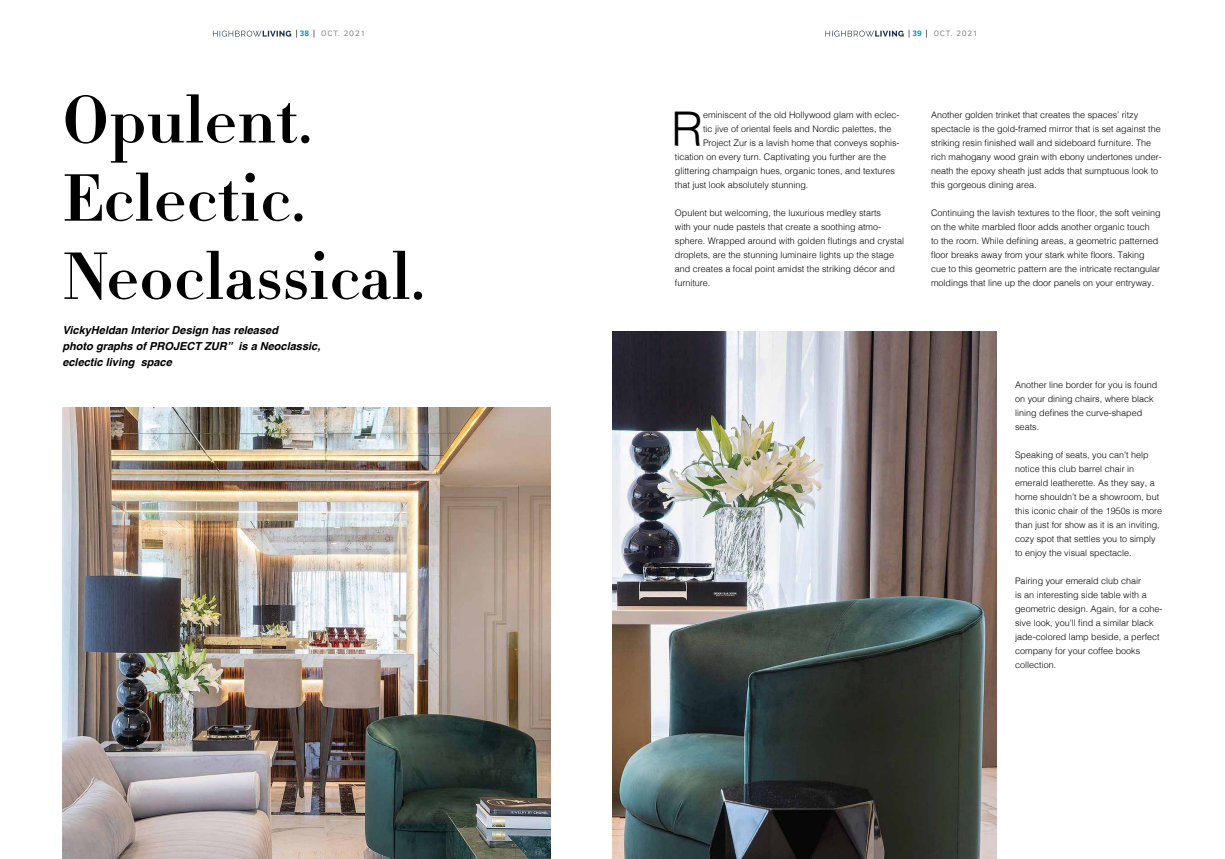
<style>
.page{position:relative;width:1225px;height:859px;background:#fff}
.page>*{position:absolute;margin:0;border:0;box-sizing:border-box;transform-origin:0 0}
.t1{font:65.4px/78.2px "Didot HTF B06 Bold";color:#000}
.t2{font:300 47.9px "Helvetica";color:#000}
.t3{font:italic 700 11px/16px "Helvetica";color:#000}
.t4{font:300 9px/14px "Helvetica";color:#000}
.t5{font:8px "Clear Sans";letter-spacing:.1em;color:#8a898a}
.t6{font:700 8px "Clear Sans";color:#0093d3}
</style>
<div class="page">
<svg style="left:213px;top:30px;width:84px;height:8px"></svg>
<svg style="left:825px;top:31px;width:78px;height:6px"></svg>
<img style="left:62px;top:408px;width:488px;height:451px">
<img style="left:612px;top:331px;width:384px;height:528px">
<p class="t6" style="left:300px;top:28px;width:11px">38</p>
<p class="t5" style="left:321px;top:28px;width:46px">OCT. 2021</p>
<p class="t6" style="left:912px;top:28px;width:11px">39</p>
<p class="t5" style="left:933px;top:28px;width:46px">OCT. 2021</p>
<h1 class="t1" style="left:62px;top:82px;width:365px">Opulent.<br>Eclectic.<br>Neoclassical.</h1>
<p class="t3" style="left:62px;top:322px;width:259px">VickyHeldan Interior Design has released<br>photo graphs of PROJECT ZUR” is a Neoclassic, eclectic living space</p>
<h2 class="t2" style="left:671px;top:88px;width:33px">R</h2>
<p class="t4" style="left:703px;top:107px;width:198px">eminiscent of the old Hollywood glam with eclec-</p>
<p class="t4" style="left:703px;top:121px;width:190px">tic jive of oriental feels and Nordic palettes, the</p>
<p class="t4" style="left:703px;top:135px;width:198px">Project Zur is a lavish home that conveys sophis-</p>
<p class="t4" style="left:675px;top:149px;width:213px">tication on every turn. Captivating you further are the</p>
<p class="t4" style="left:675px;top:163px;width:222px">glittering champaign hues, organic tones, and textures</p>
<p class="t4" style="left:675px;top:177px;width:135px">that just look absolutely stunning.</p>
<p class="t4" style="left:675px;top:205px;width:231px">Opulent but welcoming, the luxurious medley starts<br>with your nude pastels that create a soothing atmo&shy;sphere. Wrapped around with golden flutings and crystal droplets, are the stunning luminaire lights up the stage and creates a focal point amidst the striking décor and furniture.</p>
<p class="t4" style="left:931px;top:107px;width:232px">Another golden trinket that creates the spaces’ ritzy spectacle is the gold-framed mirror that is set against the striking resin finished wall and sideboard furniture. The rich mahogany wood grain with ebony undertones under&shy;neath the epoxy sheath just adds that sumptuous look to this gorgeous dining area.</p>
<p class="t4" style="left:931px;top:205px;width:231px">Continuing the lavish textures to the floor, the soft veining on the white marbled floor adds another organic touch<br>to the room. While defining areas, a geometric patterned floor breaks away from your stark white floors. Taking cue to this geometric pattern are the intricate rectangular moldings that line up the door panels on your entryway.</p>
<p class="t4" style="left:1015px;top:377px;width:144px">Another line border for you is found on your dining chairs, where black lining defines the curve-shaped seats.</p>
<p class="t4" style="left:1015px;top:447px;width:149px">Speaking of seats, you can’t help notice this club barrel chair in emerald leatherette. As they say, a home shouldn’t be a showroom, but this iconic chair of the 1950s is more than just for show as it is an inviting, cozy spot that settles you to simply to enjoy the visual spectacle.</p>
<p class="t4" style="left:1015px;top:573px;width:149px">Pairing your emerald club chair<br>is an interesting side table with a geometric design. Again, for a cohe&shy;sive look, you’ll find a similar black jade-colored lamp beside, a perfect company for your coffee books collection.</p>
</div>
